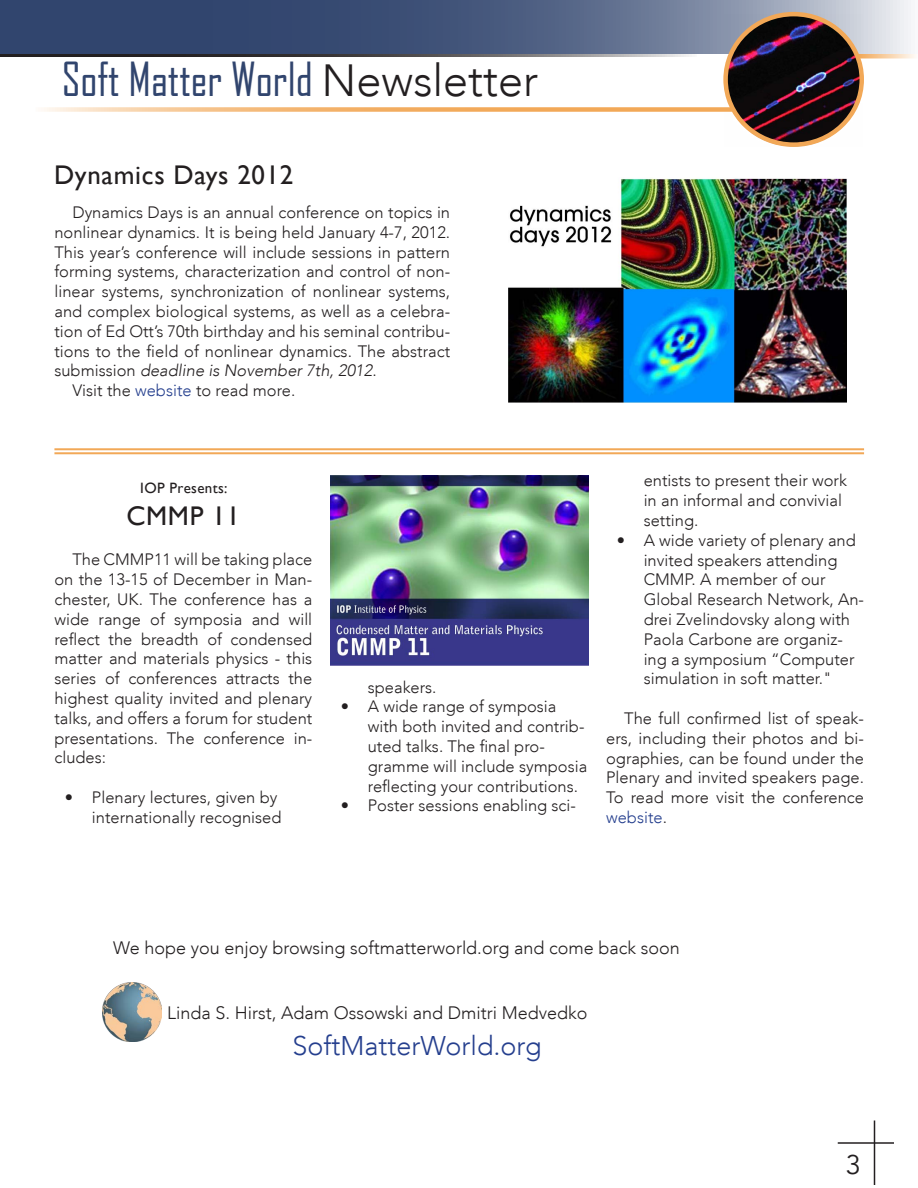
<style>
.page{position:relative;width:918px;height:1188px;background:#fff}
.page>*{position:absolute;margin:0;border:0;box-sizing:border-box;transform-origin:0 0}
.t1{font:45px "Agency FB";color:#31456e}
.ArticleHeading{font:27px "Gill Sans";letter-spacing:.025em;color:#231f20}
.ArticleText{font:300 27px "Avenir LT";color:#253f8e}
.t2{font:27px "Avenir LT";color:#231f20}
.ArticleText-2{font:300 18px "Avenir LT";color:#231f20}
.ArticleText-3{font:300 16.5px/19.8px "Avenir LT";color:#231f20;text-align:justify}
.ArticleTextBullets{font:300 16.5px/19.8px "Avenir LT";color:#231f20}
.ArticleHeading-2{font:15px "Gill Sans";letter-spacing:.025em;color:#231f20}
.s1{font-family:"Avenir LT";font-weight:300;color:#231f20}
.s2{font-style:italic}
.s3{color:#253f8e}
</style>
<div class="page">
<hr style="left:54px;top:452px;width:810px;height:2px;background:#f2a857">
<hr style="left:54px;top:448px;width:810px;height:2px;background:#f2a857">
<img style="left:103px;top:983px;width:59px;height:59px">
<img style="left:330px;top:475px;width:258px;height:190px">
<img style="left:508px;top:178px;width:338px;height:225px">
<svg style="left:0;top:0;width:911px;height:54px"></svg>
<hr style="left:0;top:54px;width:697px;height:3px;background:#231f20">
<img style="left:725px;top:14px;width:137px;height:133px">
<div style="left:723px;top:12px;width:141px;height:135px;border:4px solid #f2a857;border-radius:50%"></div>
<svg style="left:44px;top:107px;width:688px;height:5px"></svg>
<svg style="left:858px;top:54px;width:57px;height:4px"></svg>
<hr style="left:838px;top:1142px;width:56px;height:2px;background:#231f20">
<hr style="left:874px;top:1120px;width:1px;height:65px;background:#231f20">
<p class="t1" style="left:62px;top:51px;width:478px">Soft Matter World <span class="s1">Newsletter</span></p>
<p class="ArticleHeading" style="left:54px;top:159px;width:241px">Dynamics Days 2012</p>
<p class="ArticleText-3" style="left:54px;top:202px;width:397px;text-indent:18px">Dynamics Days is an annual conference on topics in nonlinear dynamics. It is being held January 4-7, 2012.<br>This year’s conference will include sessions in pattern forming systems, characterization and control of non&shy;linear systems, synchronization of nonlinear systems, and complex biological systems, as well as a celebra&shy;tion of Ed Ott’s 70th birthday and his seminal contribu&shy;tions to the field of nonlinear dynamics. The abstract submission <span class="s2">deadline is November 7th, 2012</span>.</p>
<p class="ArticleText-3" style="left:72px;top:381px;width:224px">Visit the <span class="s3">website</span> to read more.</p>
<p class="ArticleHeading-2" style="left:140px;top:479px;width:89px">IOP Presents:</p>
<p class="ArticleHeading" style="left:126px;top:500px;width:115px">CMMP 11</p>
<p class="ArticleText-3" style="left:54px;top:550px;width:259px;text-indent:18px">The CMMP11 will be taking place on the 13-15 of December in Man&shy;chester, UK. The conference has a wide range of symposia and will reflect the breadth of condensed matter and materials physics - this series of conferences attracts the highest quality invited and plenary talks, and offers a forum for student presentations. The conference in&shy;cludes:</p>
<p class="ArticleTextBullets" style="left:65px;top:787px;width:218px;text-align:right">• Plenary lectures, given by internationally recognised</p>
<p class="ArticleTextBullets" style="left:368px;top:677px;width:70px">speakers.</p>
<p class="ArticleTextBullets" style="left:368px;top:697px;width:221px;text-indent:-27px">• A wide range of symposia with both invited and contrib&shy;uted talks. The final pro&shy;gramme will include symposia reflecting your contributions.</p>
<p class="ArticleTextBullets" style="left:341px;top:796px;width:237px">• Poster sessions enabling sci-</p>
<p class="ArticleTextBullets" style="left:644px;top:471px;width:205px">entists to present their work in an informal and convivial setting.</p>
<p class="ArticleTextBullets" style="left:644px;top:530px;width:222px;text-indent:-27px">• A wide variety of plenary and invited speakers attending<br>CMMP. A member of our<br>Global Research Network, An&shy;drei Zvelindovsky along with<br>Paola Carbone are organiz&shy;ing a symposium “Computer simulation in soft matter."</p>
<p class="ArticleText-3" style="left:606px;top:709px;width:259px;text-indent:18px">The full confirmed list of speak&shy;ers, including their photos and bi&shy;ographies, can be found under the Plenary and invited speakers page.<br>To read more visit the conference <span class="s3">website</span>.</p>
<p class="ArticleText-2" style="left:113px;top:937px;width:568px">We hope you enjoy browsing softmatterworld.org and come back soon</p>
<p class="ArticleText-2" style="left:167px;top:1002px;width:422px">Linda S. Hirst, Adam Ossowski and Dmitri Medvedko</p>
<p class="ArticleText" style="left:292px;top:1030px;width:251px">SoftMatterWorld.org</p>
<p class="t2" style="left:846px;top:1149px;width:17px">3</p>
</div>
